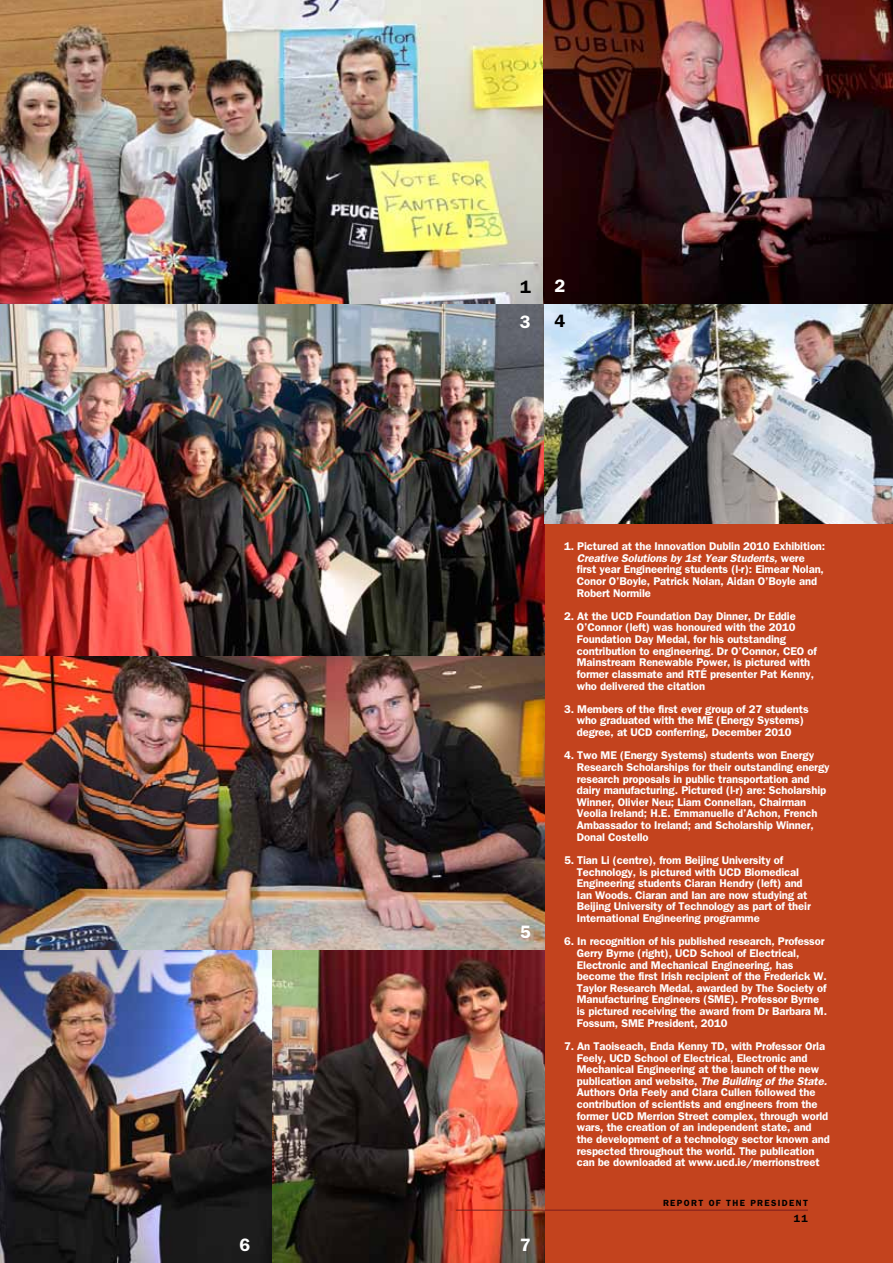
<style>
.page{position:relative;width:893px;height:1263px;background:#fff}
.page>*{position:absolute;margin:0;border:0;box-sizing:border-box;transform-origin:0 0}
.t1{font:600 18px "Franklin Gothic";color:#fff}
.t2{font:600 18px "Franklin Gothic";color:#000}
.t3{font:600 11.25px/11.6px "Franklin Gothic";letter-spacing:-.01em;color:#fff}
.t4{font:600 10.5px "Franklin Gothic";color:#000}
.t5{font:600 9px "Franklin Gothic";letter-spacing:.15em;color:#000}
.s1{font-style:italic}
</style>
<div class="page">
<div style="left:544px;top:500px;width:349px;height:763px;background:#c3431e"></div>
<img style="left:0;top:0;width:544px;height:305px">
<img style="left:544px;top:0;width:349px;height:305px">
<img style="left:0;top:655px;width:544px;height:608px">
<img style="left:0;top:305px;width:544px;height:350px">
<img style="left:0;top:951px;width:272px;height:312px">
<img style="left:544px;top:305px;width:349px;height:218px">
<hr style="left:456px;top:1210px;width:352px;height:1px;background:#7a1c1d">
<h1 class="t2" style="left:520px;top:276px;width:12px">1</h1>
<h1 class="t1" style="left:520px;top:312px;width:12px">3</h1>
<h1 class="t1" style="left:555px;top:275px;width:12px">2</h1>
<h1 class="t2" style="left:555px;top:310px;width:12px">4</h1>
<h1 class="t1" style="left:520px;top:921px;width:12px">5</h1>
<h1 class="t1" style="left:239px;top:1234px;width:12px">6</h1>
<h1 class="t1" style="left:520px;top:1234px;width:12px">7</h1>
<p class="t3" style="left:577px;top:540px;width:250px;text-indent:-13px">1. Pictured at the Innovation Dublin 2010 Exhibition:<br><span class="s1">Creative Solutions by 1st Year Students,</span> were first year Engineering students (l-r): Eimear Nolan, Conor O’Boyle, Patrick Nolan, Aidan O’Boyle and Robert Normile</p>
<p class="t3" style="left:577px;top:610px;width:241px;text-indent:-13px">2. At the UCD Foundation Day Dinner, Dr Eddie O’Connor (left) was honoured with the 2010<br>Foundation Day Medal, for his outstanding contribution to engineering. Dr O’Connor, CEO of Mainstream Renewable Power, is pictured with former classmate and RTÉ presenter Pat Kenny, who delivered the citation</p>
<p class="t3" style="left:577px;top:703px;width:233px;text-indent:-13px">3. Members of the first ever group of 27 students who graduated with the ME (Energy Systems) degree, at UCD conferring, December 2010</p>
<p class="t3" style="left:577px;top:750px;width:254px;text-indent:-13px">4. Two ME (Energy Systems) students won Energy Research Scholarships for their outstanding energy research proposals in public transportation and dairy manufacturing. Pictured (l-r) are: Scholarship Winner, Olivier Neu; Liam Connellan, Chairman Veolia Ireland; H.E. Emmanuelle d’Achon, French Ambassador to Ireland; and Scholarship Winner, Donal Costello</p>
<p class="t3" style="left:577px;top:854px;width:235px;text-indent:-13px">5. Tian Li (centre), from Beijing University of Technology, is pictured with UCD Biomedical Engineering students Ciaran Hendry (left) and Ian Woods. Ciaran and Ian are now studying at Beijing University of Technology as part of their International Engineering programme</p>
<p class="t3" style="left:577px;top:936px;width:252px;text-indent:-13px">6. In recognition of his published research, Professor Gerry Byrne (right), UCD School of Electrical, Electronic and Mechanical Engineering, has become the first Irish recipient of the Frederick W.<br>Taylor Research Medal, awarded by The Society of Manufacturing Engineers (SME). Professor Byrne is pictured receiving the award from Dr Barbara M.<br>Fossum, SME President, 2010</p>
<p class="t3" style="left:577px;top:1040px;width:255px;text-indent:-13px">7. An Taoiseach, Enda Kenny TD, with Professor Orla Feely, UCD School of Electrical, Electronic and Mechanical Engineering at the launch of the new publication and website, <span class="s1">The Building of the State.<br></span>Authors Orla Feely and Clara Cullen followed the contribution of scientists and engineers from the former UCD Merrion Street complex, through world wars, the creation of an independent state, and the development of a technology sector known and respected throughout the world. The publication can be downloaded at www.ucd.ie/merrionstreet</p>
<p class="t5" style="left:663px;top:1197px;width:146px">REPORT OF THE PRESIDENT</p>
<p class="t4" style="left:794px;top:1212px;width:16px">11</p>
</div>
